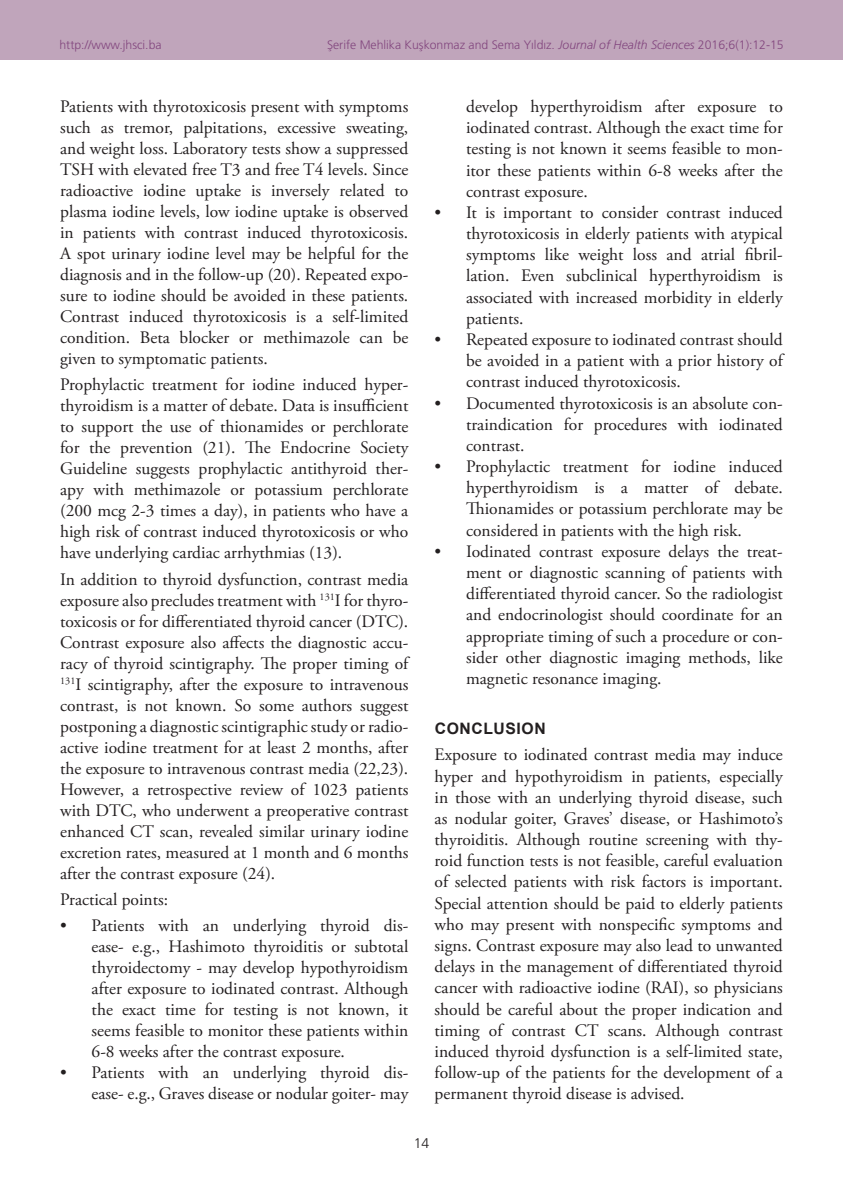
<style>
.page{position:relative;width:843px;height:1191px;background:#fff}
.page>*{position:absolute;margin:0;border:0;box-sizing:border-box;transform-origin:0 0}
.TX{font:17.5px/21px "Adobe Garamond Pro";color:#231f20;text-align:justify}
.L{font:17.5px/21.2px "Adobe Garamond Pro";color:#231f20;text-align:justify}
.LL{font:17.5px/21.2px "Adobe Garamond Pro";color:#231f20;text-align:justify}
.t1{font:700 15.75px "Arial";letter-spacing:.035em;color:#231f20}
.RF{font:300 14px "Frutiger CE";color:#231f20}
.RH{font:300 12.25px "Frutiger CE";color:#82467e}
.s1{font-style:italic}
</style>
<div class="page">
<div style="left:0;top:0;width:843px;height:60px;background:#c0a5bb"></div>
<p class="RH" style="left:60px;top:37px;width:104px">http://www.jhsci.ba</p>
<p class="RH" style="left:327px;top:37px;width:458px">Şerife Mehlika Kuşkonmaz and Sema Yıldız. <span class="s1">Journal of Health Sciences</span> 2016;6(1):12-15</p>
<p class="TX" style="left:60px;top:97px;width:350px">Patients with thyrotoxicosis present with symptoms such as tremor, palpitations, excessive sweating, and weight loss. Laboratory tests show a suppressed TSH with elevated free T3 and free T4 levels. Since radioactive iodine uptake is inversely related to plasma iodine levels, low iodine uptake is observed in patients with contrast induced thyrotoxicosis.<br>A spot urinary iodine level may be helpful for the diagnosis and in the follow-up (20). Repeated expo&shy;sure to iodine should be avoided in these patients.<br>Contrast induced thyrotoxicosis is a self-limited condition. Beta blocker or methimazole can be given to symptomatic patients.</p>
<p class="TX" style="left:60px;top:375px;width:350px">Prophylactic treatment for iodine induced hyper&shy;thyroidism is a matter of debate. Data is insufficient to support the use of thionamides or perchlorate for the prevention (21). The Endocrine Society Guideline suggests prophylactic antithyroid ther&shy;apy with methimazole or potassium perchlorate (200 mcg 2-3 times a day), in patients who have a high risk of contrast induced thyrotoxicosis or who have underlying cardiac arrhythmias (13).</p>
<p class="TX" style="left:60px;top:569px;width:350px">In addition to thyroid dysfunction, contrast media exposure also precludes treatment with <sup>131</sup>I for thyro&shy;toxicosis or for differentiated thyroid cancer (DTC).<br>Contrast exposure also affects the diagnostic accu&shy;racy of thyroid scintigraphy. The proper timing of <sup>131</sup>I scintigraphy, after the exposure to intravenous contrast, is not known. So some authors suggest postponing a diagnostic scintigraphic study or radio&shy;active iodine treatment for at least 2 months, after the exposure to intravenous contrast media (22,23).<br>However, a retrospective review of 1023 patients with DTC, who underwent a preoperative contrast enhanced CT scan, revealed similar urinary iodine excretion rates, measured at 1 month and 6 months after the contrast exposure (24).</p>
<p class="TX" style="left:60px;top:889px;width:110px">Practical points:</p>
<p class="L" style="left:92px;top:916px;width:318px;text-indent:-32px">• Patients with an underlying thyroid dis&shy;ease- e.g., Hashimoto thyroiditis or subtotal thyroidectomy - may develop hypothyroidism after exposure to iodinated contrast. Although the exact time for testing is not known, it seems feasible to monitor these patients within 6-8 weeks after the contrast exposure.</p>
<p class="L" style="left:60px;top:1063px;width:350px;text-align:right">• Patients with an underlying thyroid dis&shy;ease- e.g., Graves disease or nodular goiter- may</p>
<p class="L" style="left:466px;top:97px;width:318px">develop hyperthyroidism after exposure to iodinated contrast. Although the exact time for testing is not known it seems feasible to mon&shy;itor these patients within 6-8 weeks after the contrast exposure.</p>
<p class="L" style="left:466px;top:202px;width:318px;text-indent:-32px">• It is important to consider contrast induced thyrotoxicosis in elderly patients with atypical symptoms like weight loss and atrial fibril&shy;lation. Even subclinical hyperthyroidism is associated with increased morbidity in elderly patients.</p>
<p class="L" style="left:466px;top:329px;width:318px;text-indent:-32px">• Repeated exposure to iodinated contrast should be avoided in a patient with a prior history of contrast induced thyrotoxicosis.</p>
<p class="L" style="left:466px;top:393px;width:318px;text-indent:-32px">• Documented thyrotoxicosis is an absolute con&shy;traindication for procedures with iodinated contrast.</p>
<p class="L" style="left:466px;top:456px;width:318px;text-indent:-32px">• Prophylactic treatment for iodine induced hyperthyroidism is a matter of debate.<br>Thionamides or potassium perchlorate may be considered in patients with the high risk.</p>
<p class="LL" style="left:466px;top:541px;width:318px;text-indent:-32px">• Iodinated contrast exposure delays the treat&shy;ment or diagnostic scanning of patients with differentiated thyroid cancer. So the radiologist and endocrinologist should coordinate for an appropriate timing of such a procedure or con&shy;sider other diagnostic imaging methods, like magnetic resonance imaging.</p>
<h1 class="t1" style="left:435px;top:717px;width:112px">CONCLUSION</h1>
<p class="TX" style="left:435px;top:745px;width:350px">Exposure to iodinated contrast media may induce hyper and hypothyroidism in patients, especially in those with an underlying thyroid disease, such as nodular goiter, Graves’ disease, or Hashimoto’s thyroiditis. Although routine screening with thy&shy;roid function tests is not feasible, careful evaluation of selected patients with risk factors is important.<br>Special attention should be paid to elderly patients who may present with nonspecific symptoms and signs. Contrast exposure may also lead to unwanted delays in the management of differentiated thyroid cancer with radioactive iodine (RAI), so physicians should be careful about the proper indication and timing of contrast CT scans. Although contrast induced thyroid dysfunction is a self-limited state, follow-up of the patients for the development of a permanent thyroid disease is advised.</p>
<p class="RF" style="left:414px;top:1134px;width:17px">14</p>
</div>
